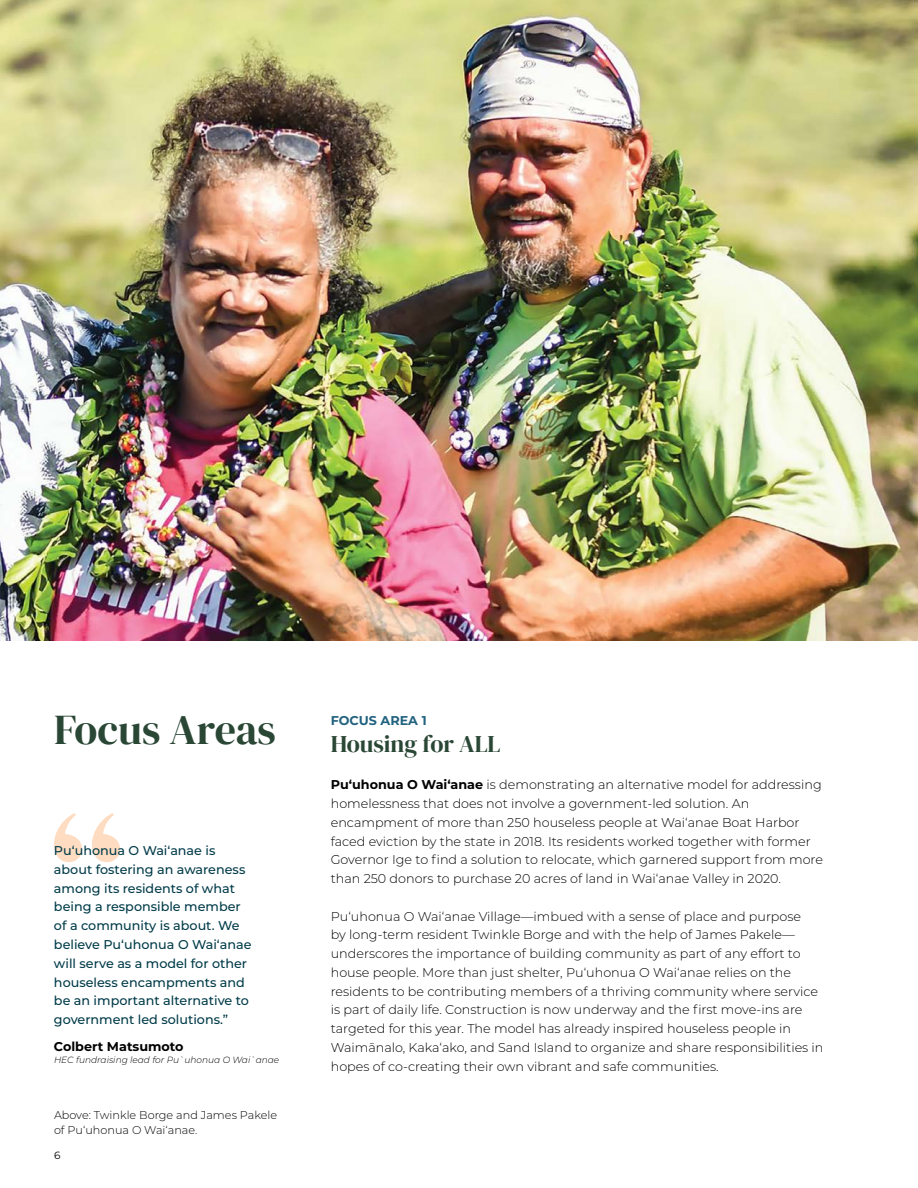
<style>
.page{position:relative;width:918px;height:1188px;background:#fff}
.page>*{position:absolute;margin:0;border:0;box-sizing:border-box;transform-origin:0 0}
.body{font:42px "DM Serif Display";color:#2a4735}
.body-2{font:24px "DM Serif Display";letter-spacing:-.005em;color:#2a4735}
.body-3{font:300 12.75px/18.8px "Montserrat";color:#000}
.body-4{font:500 12.75px/18.8px "Montserrat";color:#003b49}
.body-5{font:700 12.75px "Montserrat";color:#000}
.body-6{font:700 12.75px "Montserrat";color:#216280}
.body-7{font:300 11.25px/15px "Montserrat";color:#000}
.t1{font:10.5px "Montserrat";color:#000}
.body-8{font:italic 300 9px "Montserrat";color:#000}
.s1{font-weight:700}
</style>
<div class="page">
<svg style="left:54px;top:813px;width:66px;height:49px"></svg>
<img style="left:0;top:0;width:918px;height:640px">
<p class="body" style="left:54px;top:705px;width:223px">Focus Areas</p>
<p class="body-4" style="left:54px;top:841px;width:199px">Pu‘uhonua O Wai‘anae is about fostering an awareness among its residents of what being a responsible member of a community is about. We believe Pu‘uhonua O Wai‘anae will serve as a model for other houseless encampments and be an important alternative to government led solutions.”</p>
<p class="body-5" style="left:54px;top:1037px;width:131px">Colbert Matsumoto</p>
<p class="body-8" style="left:54px;top:1054px;width:227px">HEC fundraising lead for Pu`uhonua O Wai`anae</p>
<p class="body-7" style="left:54px;top:1107px;width:225px">Above: Twinkle Borge and James Pakele of Pu‘uhonua O Wai‘anae.</p>
<p class="t1" style="left:54px;top:1148px;width:8px">6</p>
<p class="body-6" style="left:331px;top:711px;width:97px">FOCUS AREA 1</p>
<p class="body-2" style="left:331px;top:730px;width:171px">Housing for ALL</p>
<p class="body-3" style="left:331px;top:775px;width:494px"><span class="s1">Pu‘uhonua O Wai‘anae</span> is demonstrating an alternative model for addressing homelessness that does not involve a government-led solution. An encampment of more than 250 houseless people at Wai‘anae Boat Harbor faced eviction by the state in 2018. Its residents worked together with former Governor Ige to find a solution to relocate, which garnered support from more than 250 donors to purchase 20 acres of land in Wai‘anae Valley in 2020.</p>
<p class="body-3" style="left:331px;top:906px;width:494px">Pu‘uhonua O Wai‘anae Village—imbued with a sense of place and purpose<br>by long-term resident Twinkle Borge and with the help of James Pakele— underscores the importance of building community as part of any effort to house people. More than just shelter, Pu‘uhonua O Wai‘anae relies on the residents to be contributing members of a thriving community where service is part of daily life. Construction is now underway and the first move-ins are targeted for this year. The model has already inspired houseless people in Waimānalo, Kaka‘ako, and Sand Island to organize and share responsibilities in hopes of co-creating their own vibrant and safe communities.</p>
</div>
